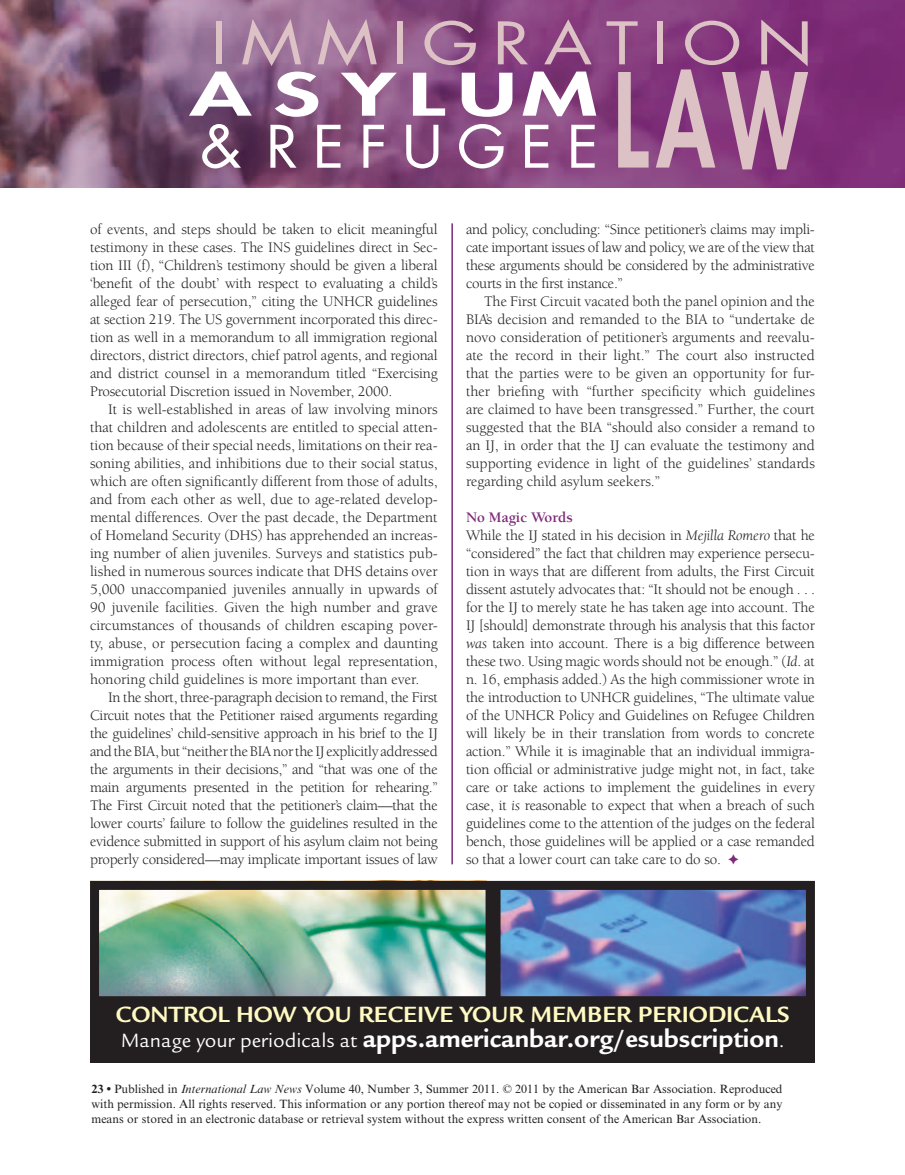
<style>
.page{position:relative;width:905px;height:1175px;background:#fff}
.page>*{position:absolute;margin:0;border:0;box-sizing:border-box;transform-origin:0 0}
.t1{font:800 126.75px "Futura Std";color:#dcc2c5;scale:.68 1}
.t2{font:57px "Futura Std";letter-spacing:.2em;color:#dcc2c5;scale:1.21 1}
.t3{font:57px "Futura Std";letter-spacing:.24em;color:#fff;scale:1.05 1}
.t4{font:800 57px "Futura Std";letter-spacing:.14em;color:#fff;scale:1.59 1}
.t5{font:700 27px "Legacy Sans Std";color:#fff}
.t6{font:700 24px "Legacy Sans Std";color:#fffac1}
.t7{font:15px/18px "Berkeley Std";letter-spacing:-.01em;color:#231f20;text-align:justify}
.t8{font:12px/15px "Times New Roman MT Std";color:#231f20;text-align:justify}
.s1{font-weight:700;color:#7e2a78}
.s2{font-style:italic}
.s3{font-weight:400;font-size:21px}
.s4{font-weight:700}
</style>
<div class="page">
<img style="left:0;top:0;width:904px;height:188px">
<img style="left:500px;top:891px;width:304px;height:104px">
<hr style="left:451px;top:223px;width:2px;height:641px;background:#7e2a78">
<img style="left:100px;top:891px;width:385px;height:104px">
<div style="left:90px;top:999px;width:724px;height:63px;background:#231f20"></div>
<div style="left:90px;top:881px;width:724px;height:124px;border:9px solid #231f20"></div>
<div style="left:485px;top:884px;width:15px;height:123px;background:#231f20"></div>
<h2 class="t2" style="left:210px;top:7px;width:499px">IMMI GRATI ON</h2>
<h2 class="t4" style="left:190px;top:59px;width:258px">ASYLUM</h2>
<h2 class="t3" style="left:200px;top:110px;width:381px">&amp; REFUGEE</h2>
<h1 class="t1" style="left:613px;top:41px;width:286px">LAW</h1>
<p class="t7" style="left:90px;top:221px;width:349px">of events, and steps should be taken to elicit meaningful testimony in these cases. The INS guidelines direct in Sec&shy;tion III (f), “Children’s testimony should be given a liberal ‘benefit of the doubt’ with respect to evaluating a child’s alleged fear of persecution,” citing the UNHCR guidelines at section 219. The US government incorporated this direc&shy;tion as well in a memorandum to all immigration regional directors, district directors, chief patrol agents, and regional and district counsel in a memorandum titled “Exercising Prosecutorial Discretion issued in November, 2000.</p>
<p class="t7" style="left:90px;top:401px;width:349px;text-indent:18px">It is well-established in areas of law involving minors that children and adolescents are entitled to special atten&shy;tion because of their special needs, limitations on their rea&shy;soning abilities, and inhibitions due to their social status, which are often significantly different from those of adults, and from each other as well, due to age-related develop&shy;mental differences. Over the past decade, the Department of Homeland Security (DHS) has apprehended an increas&shy;ing number of alien juveniles. Surveys and statistics pub&shy;lished in numerous sources indicate that DHS detains over 5,000 unaccompanied juveniles annually in upwards of 90 juvenile facilities. Given the high number and grave circumstances of thousands of children escaping pover&shy;ty, abuse, or persecution facing a complex and daunting immigration process often without legal representation, honoring child guidelines is more important than ever.</p>
<p class="t7" style="left:90px;top:689px;width:349px;text-indent:18px">In the short, three-paragraph decision to remand, the First Circuit notes that the Petitioner raised arguments regarding the guidelines’ child-sensitive approach in his brief to the IJ and the BIA, but “neither the BIA nor the IJ explicitly addressed the arguments in their decisions,” and “that was one of the main arguments presented in the petition for rehearing.” The First Circuit noted that the petitioner’s claim—that the lower courts’ failure to follow the guidelines resulted in the evidence submitted in support of his asylum claim not being properly considered—may implicate important issues of law</p>
<p class="t7" style="left:466px;top:221px;width:350px">and policy, concluding: “Since petitioner’s claims may impli&shy;cate important issues of law and policy, we are of the view that these arguments should be considered by the administrative courts in the first instance.”</p>
<p class="t7" style="left:466px;top:293px;width:350px;text-indent:18px">The First Circuit vacated both the panel opinion and the BIA’s decision and remanded to the BIA to “undertake de novo consideration of petitioner’s arguments and reevalu&shy;ate the record in their light.” The court also instructed that the parties were to be given an opportunity for fur&shy;ther briefing with “further specificity which guidelines are claimed to have been transgressed.” Further, the court suggested that the BIA “should also consider a remand to an IJ, in order that the IJ can evaluate the testimony and supporting evidence in light of the guidelines’ standards regarding child asylum seekers.”</p>
<p class="t7" style="left:466px;top:509px;width:350px;text-align:left"><span class="s1">No Magic Words<br></span>While the IJ stated in his decision in <span class="s2">Mejilla Romero</span> that he “considered” the fact that children may experience persecu&shy;tion in ways that are different from adults, the First Circuit dissent astutely advocates that: “It should not be enough . . . for the IJ to merely state he has taken age into account. The IJ [should] demonstrate through his analysis that this factor <span class="s2">was</span> taken into account. There is a big difference between these two. Using magic words should not be enough.” (<span class="s2">Id</span>. at n. 16, emphasis added.) As the high commissioner wrote in the introduction to UNHCR guidelines, “The ultimate value of the UNHCR Policy and Guidelines on Refugee Children will likely be in their translation from words to concrete action.” While it is imaginable that an individual immigra&shy;tion official or administrative judge might not, in fact, take care or take actions to implement the guidelines in every case, it <span class="s2">is</span> reasonable to expect that when a breach of such guidelines come to the attention of the judges on the federal bench, those guidelines will be applied or a case remanded so that a lower court can take care to do so.</p>
<h3 class="t6" style="left:116px;top:1000px;width:675px">CONTROL HOW YOU RECEIVE YOUR MEMBER PERIODICALS</h3>
<h3 class="t5" style="left:121px;top:1023px;width:665px"><span class="s3">Manage your periodicals at</span> APPS.AMERICANBAR.ORG/ESUBSCRIPTION<span class="s3">.</span></h3>
<p class="t8" style="left:91px;top:1081px;width:692px"><span class="s4">23 •</span> Published in <span class="s2">International Law News</span> Volume 40, Number 3, Summer 2011. © 2011 by the American Bar Association. Reproduced with permission. All rights reserved. This information or any portion thereof may not be copied or disseminated in any form or by any means or stored in an electronic database or retrieval system without the express written consent of the American Bar Association.</p>
</div>
